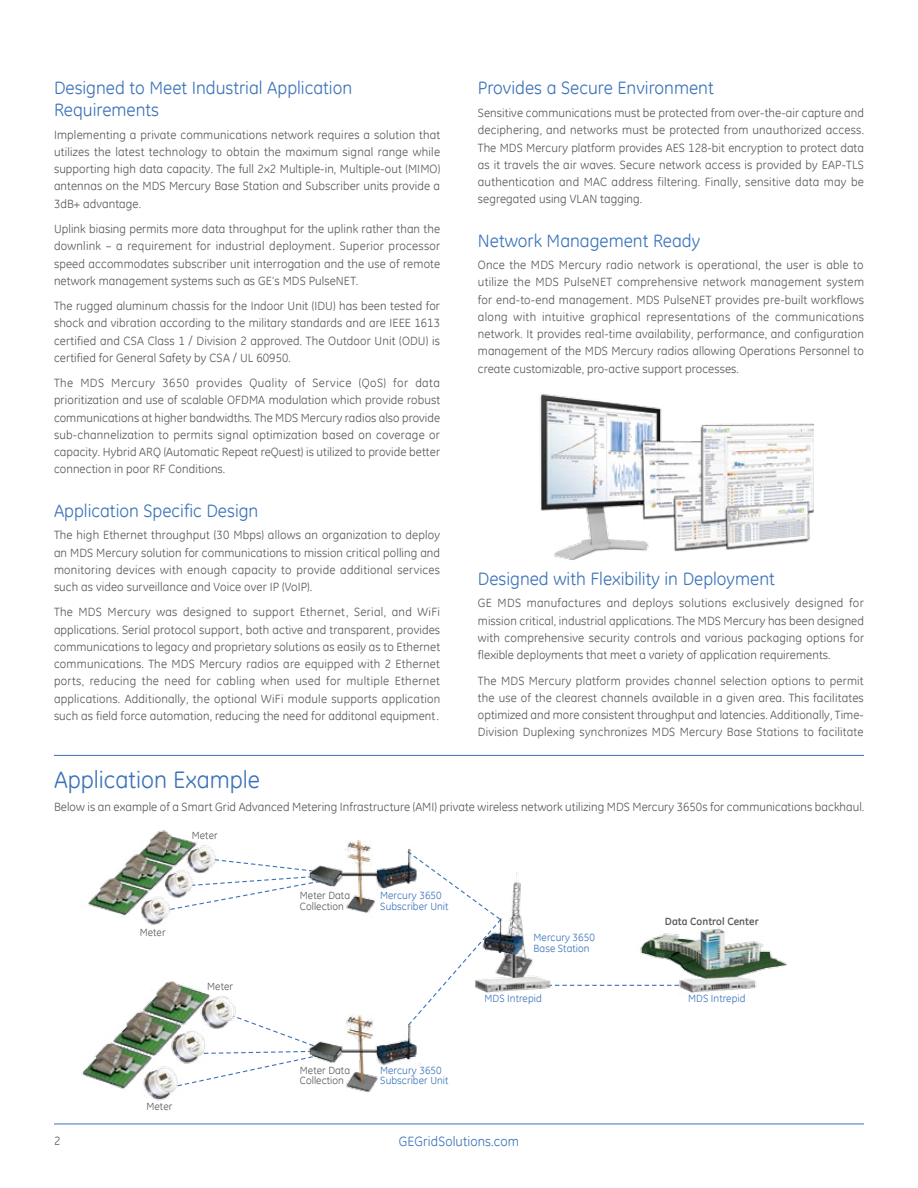
<style>
.page{position:relative;width:918px;height:1188px;background:#fff}
.page>*{position:absolute;margin:0;border:0;box-sizing:border-box;transform-origin:0 0}
.t1{font:24px "GE Inspira";color:#3b73b9}
.t2{font:18px/21.6px "GE Inspira";color:#3b73b9}
.t3{font:13.5px "GE Inspira";letter-spacing:.005em;color:#3b73b9}
.t4{font:12px/17.2px "GE Inspira";letter-spacing:.005em;color:#58595b;text-align:justify}
.t5{font:10.5px/10.5px "GE Inspira";letter-spacing:.005em;color:#3b73b9}
.t6{font:10.5px/10.5px "GE Inspira";letter-spacing:.005em;color:#58595b}
.t7{font:700 10.5px "GE Inspira";letter-spacing:.005em;color:#58595b}
</style>
<div class="page">
<hr style="left:54px;top:1124px;width:810px;height:1px;background:#3b73b9">
<img style="left:539px;top:394px;width:274px;height:166px">
<svg style="left:54px;top:754px;width:810px;height:1px"></svg>
<hr style="left:54px;top:755px;width:810px;height:1px;background:#3b73b9">
<img style="left:82px;top:830px;width:705px;height:271px">
<h2 class="t2" style="left:54px;top:77px;width:300px">Designed to Meet Industrial Application<br>Requirements</h2>
<p class="t4" style="left:54px;top:126px;width:388px">Implementing a private communications network requires a solution that utilizes the latest technology to obtain the maximum signal range while supporting high data capacity. The full 2x2 Multiple-in, Multiple-out (MIMO) antennas on the MDS Mercury Base Station and Subscriber units provide a 3dB+ advantage.</p>
<p class="t4" style="left:54px;top:220px;width:388px">Uplink biasing permits more data throughput for the uplink rather than the downlink – a requirement for industrial deployment. Superior processor speed accommodates subscriber unit interrogation and the use of remote network management systems such as GE’s MDS PulseNET.</p>
<p class="t4" style="left:54px;top:297px;width:388px">The rugged aluminum chassis for the Indoor Unit (IDU) has been tested for shock and vibration according to the military standards and are IEEE 1613 certified and CSA Class 1 / Division 2 approved. The Outdoor Unit (ODU) is certified for General Safety by CSA / UL 60950.</p>
<p class="t4" style="left:54px;top:374px;width:388px">The MDS Mercury 3650 provides Quality of Service (QoS) for data prioritization and use of scalable OFDMA modulation which provide robust communications at higher bandwidths. The MDS Mercury radios also provide sub-channelization to permits signal optimization based on coverage or capacity. Hybrid ARQ (Automatic Repeat reQuest) is utilized to provide better connection in poor RF Conditions.</p>
<h2 class="t2" style="left:54px;top:499px;width:206px">Application Specific Design</h2>
<p class="t4" style="left:54px;top:526px;width:388px">The high Ethernet throughput (30 Mbps) allows an organization to deploy an MDS Mercury solution for communications to mission critical polling and monitoring devices with enough capacity to provide additional services such as video surveillance and Voice over IP (VoIP).</p>
<p class="t4" style="left:54px;top:603px;width:388px">The MDS Mercury was designed to support Ethernet, Serial, and WiFi applications. Serial protocol support, both active and transparent, provides communications to legacy and proprietary solutions as easily as to Ethernet communications. The MDS Mercury radios are equipped with 2 Ethernet ports, reducing the need for cabling when used for multiple Ethernet applications. Additionally, the optional WiFi module supports application such as field force automation, reducing the need for additonal equipment.</p>
<h1 class="t1" style="left:54px;top:764px;width:208px">Application Example</h1>
<h2 class="t2" style="left:478px;top:77px;width:237px">Provides a Secure Environment</h2>
<p class="t4" style="left:478px;top:104px;width:388px">Sensitive communications must be protected from over-the-air capture and deciphering, and networks must be protected from unauthorized access.<br>The MDS Mercury platform provides AES 128-bit encryption to protect data as it travels the air waves. Secure network access is provided by EAP-TLS authentication and MAC address filtering. Finally, sensitive data may be segregated using VLAN tagging.</p>
<h2 class="t2" style="left:478px;top:229px;width:224px">Network Management Ready</h2>
<p class="t4" style="left:478px;top:256px;width:388px">Once the MDS Mercury radio network is operational, the user is able to utilize the MDS PulseNET comprehensive network management system for end-to-end management. MDS PulseNET provides pre-built workflows along with intuitive graphical representations of the communications network. It provides real-time availability, performance, and configuration management of the MDS Mercury radios allowing Operations Personnel to create customizable, pro-active support processes.</p>
<h2 class="t2" style="left:478px;top:567px;width:298px">Designed with Flexibility in Deployment</h2>
<p class="t4" style="left:478px;top:594px;width:388px">GE MDS manufactures and deploys solutions exclusively designed for mission critical, industrial applications. The MDS Mercury has been designed with comprehensive security controls and various packaging options for flexible deployments that meet a variety of application requirements.</p>
<p class="t4" style="left:478px;top:672px;width:387px">The MDS Mercury platform provides channel selection options to permit the use of the clearest channels available in a given area. This facilitates optimized and more consistent throughput and latencies. Additionally, Time-Division Duplexing synchronizes MDS Mercury Base Stations to facilitate</p>
<p class="t4" style="left:54px;top:798px;width:812px">Below is an example of a Smart Grid Advanced Metering Infrastructure (AMI) private wireless network utilizing MDS Mercury 3650s for communications backhaul.</p>
<p class="t6" style="left:192px;top:830px;width:27px">Meter</p>
<p class="t6" style="left:140px;top:927px;width:27px">Meter</p>
<p class="t6" style="left:207px;top:981px;width:27px">Meter</p>
<p class="t6" style="left:146px;top:1101px;width:27px">Meter</p>
<p class="t6" style="left:300px;top:890px;width:52px">Meter Data<br>Collection</p>
<p class="t5" style="left:380px;top:890px;width:70px">Mercury 3650<br>Subscriber Unit</p>
<p class="t6" style="left:300px;top:1064px;width:52px">Meter Data<br>Collection</p>
<p class="t5" style="left:380px;top:1064px;width:70px">Mercury 3650<br>Subscriber Unit</p>
<p class="t5" style="left:534px;top:932px;width:63px">Mercury 3650<br>Base Station</p>
<p class="t7" style="left:665px;top:914px;width:95px">Data Control Center</p>
<p class="t5" style="left:484px;top:993px;width:59px">MDS Intrepid</p>
<p class="t5" style="left:688px;top:993px;width:59px">MDS Intrepid</p>
<p class="t4" style="left:54px;top:1131px;width:8px">2</p>
<p class="t3" style="left:399px;top:1132px;width:122px">GEGridSolutions.com</p>
</div>
